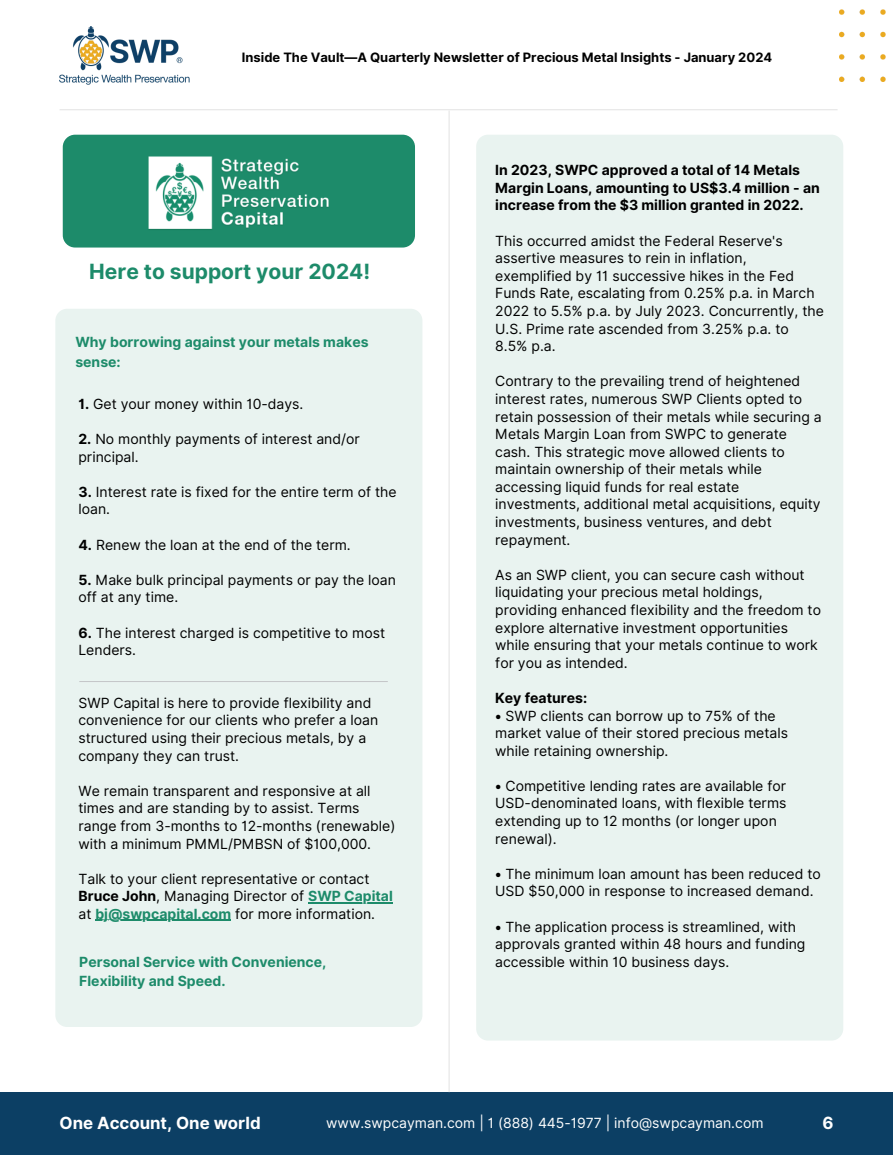
<style>
.page{position:relative;width:893px;height:1155px;background:#fff}
.page>*{position:absolute;margin:0;border:0;box-sizing:border-box;transform-origin:0 0}
.t1{font:700 21px "Inter";color:#1d8b6a}
.t2{font:700 16.8px "Inter";color:#fff}
.t3{font:14px/17.6px "Inter";color:#000}
.t4{font:700 14px/17.6px "Inter";color:#000}
.t5{font:700 14px/19.4px "Inter";color:#1d8b6a}
.t6{font:14px "Inter";color:#fff}
.t7{font:700 12.95px "Inter";color:#000}
.s1{font-weight:700}
.s2{font-weight:700;color:#1d8b6a}
</style>
<div class="page">
<div style="left:0;top:1092px;width:893px;height:63px;background:#0c3f64"></div>
<img style="left:60px;top:26px;width:129px;height:59px">
<img style="left:839px;top:9px;width:47px;height:73px">
<hr style="left:60px;top:109px;width:777px;height:1px;background:#e4e4e4">
<hr style="left:448px;top:111px;width:2px;height:981px;background:#e4e4e4">
<div style="left:55px;top:309px;width:367px;height:718px;background:#e9f3f0;border-radius:12px"></div>
<hr style="left:308px;top:902px;width:85px;height:1px;background:#1d8b6a">
<hr style="left:95px;top:920px;width:136px;height:1px;background:#1d8b6a">
<hr style="left:79px;top:681px;width:309px;height:1px;background:#c5c7c9">
<div style="left:476px;top:135px;width:367px;height:906px;background:#e9f3f0;border-radius:12px"></div>
<img style="left:63px;top:135px;width:352px;height:113px;border-radius:12px">
<p class="t7" style="left:242px;top:50px;width:532px">Inside The Vault—A Quarterly Newsletter of Precious Metal Insights - January 2024</p>
<p class="t1" style="left:89px;top:259px;width:282px">Here to support your 2024!</p>
<p class="t5" style="left:75px;top:332px;width:295px">Why borrowing against your metals makes sense:</p>
<p class="t3" style="left:78px;top:395px;width:226px"><span class="s1">1.</span> Get your money within 10-days.</p>
<p class="t3" style="left:78px;top:430px;width:283px"><span class="s1">2.</span> No monthly payments of interest and/or principal.</p>
<p class="t3" style="left:78px;top:483px;width:320px"><span class="s1">3.</span> Interest rate is fixed for the entire term of the loan.</p>
<p class="t3" style="left:78px;top:536px;width:274px"><span class="s1">4.</span> Renew the loan at the end of the term.</p>
<p class="t3" style="left:78px;top:571px;width:319px"><span class="s1">5.</span> Make bulk principal payments or pay the loan off at any time.</p>
<p class="t3" style="left:78px;top:624px;width:308px"><span class="s1">6.</span> The interest charged is competitive to most<br>Lenders.</p>
<p class="t3" style="left:78px;top:694px;width:301px">SWP Capital is here to provide flexibility and convenience for our clients who prefer a loan structured using their precious metals, by a company they can trust.</p>
<p class="t3" style="left:78px;top:782px;width:318px">We remain transparent and responsive at all times and are standing by to assist. Terms range from 3-months to 12-months (renewable) with a minimum PMML/PMBSN of $100,000.</p>
<p class="t3" style="left:78px;top:870px;width:316px">Talk to your client representative or contact<br><span class="s1">Bruce John</span>, Managing Director of <span class="s2">SWP Capital </span>at <span class="s2">bj@swpcapital.com</span> for more information.</p>
<p class="t5" style="left:79px;top:952px;width:249px">Personal Service with Convenience,<br>Flexibility and Speed.</p>
<p class="t4" style="left:495px;top:161px;width:326px">In 2023, SWPC approved a total of 14 Metals<br>Margin Loans, amounting to US$3.4 million - an increase from the $3 million granted in 2022.</p>
<p class="t3" style="left:495px;top:232px;width:330px">This occurred amidst the Federal Reserve's assertive measures to rein in inflation, exemplified by 11 successive hikes in the Fed Funds Rate, escalating from 0.25% p.a. in March 2022 to 5.5% p.a. by July 2023. Concurrently, the U.S. Prime rate ascended from 3.25% p.a. to 8.5% p.a.</p>
<p class="t3" style="left:495px;top:372px;width:328px">Contrary to the prevailing trend of heightened interest rates, numerous SWP Clients opted to retain possession of their metals while securing a Metals Margin Loan from SWPC to generate cash. This strategic move allowed clients to maintain ownership of their metals while accessing liquid funds for real estate investments, additional metal acquisitions, equity investments, business ventures, and debt repayment.</p>
<p class="t3" style="left:495px;top:566px;width:327px">As an SWP client, you can secure cash without liquidating your precious metal holdings, providing enhanced flexibility and the freedom to explore alternative investment opportunities while ensuring that your metals continue to work for you as intended.</p>
<p class="t4" style="left:495px;top:689px;width:93px">Key features:</p>
<p class="t3" style="left:495px;top:707px;width:294px">• SWP clients can borrow up to 75% of the market value of their stored precious metals while retaining ownership.</p>
<p class="t3" style="left:495px;top:777px;width:293px">• Competitive lending rates are available for USD-denominated loans, with flexible terms extending up to 12 months (or longer upon renewal).</p>
<p class="t3" style="left:495px;top:865px;width:327px">• The minimum loan amount has been reduced to<br>USD $50,000 in response to increased demand.</p>
<p class="t3" style="left:495px;top:918px;width:312px">• The application process is streamlined, with approvals granted within 48 hours and funding accessible within 10 business days.</p>
<p class="t2" style="left:60px;top:1113px;width:203px">One Account, One world</p>
<p class="t6" style="left:326px;top:1114px;width:439px">www.swpcayman.com | 1 (888) 445-1977 | info@swpcayman.com</p>
<p class="t2" style="left:822px;top:1113px;width:13px">6</p>
</div>
